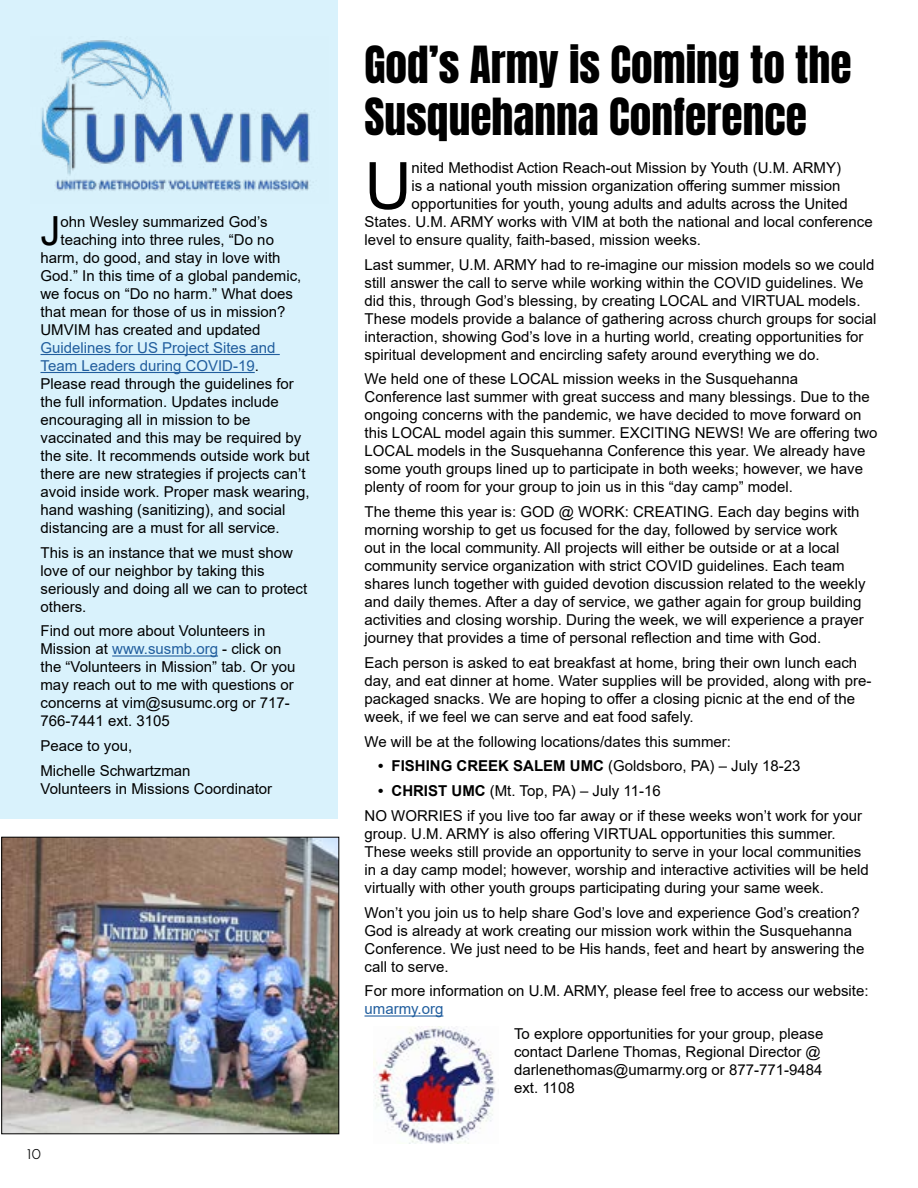
<style>
.page{position:relative;width:918px;height:1188px;background:#fff}
.page>*{position:absolute;margin:0;border:0;box-sizing:border-box;transform-origin:0 0}
.t1{font:65.25px "Arial";color:#000}
.t2{font:43.5px/52.2px "Anton";color:#000}
.t3{font:40.2px "Arial";color:#000}
.t4{font:15px/18px "Arial";color:#000}
.t5{font:15px "Arial";color:#215e9e}
.t6{font:15px "Josefin Sans";color:#000}
.s1{color:#215e9e}
.s2{font-weight:700}
</style>
<div class="page">
<div style="left:0;top:0;width:338px;height:819px;background:#d9f2fc"></div>
<hr style="left:364px;top:1015px;width:79px;height:2px;background:#215e9e">
<hr style="left:40px;top:354px;width:240px;height:1px;background:#215e9e">
<hr style="left:40px;top:372px;width:215px;height:1px;background:#215e9e">
<hr style="left:112px;top:655px;width:106px;height:2px;background:#215e9e">
<img style="left:41px;top:40px;width:270px;height:152px">
<img style="left:374px;top:1026px;width:121px;height:117px">
<img style="left:4px;top:839px;width:333px;height:293px">
<div style="left:2px;top:837px;width:337px;height:297px;border:1px solid #000"></div>
<h3 class="t3" style="left:40px;top:203px;width:22px">J</h3>
<p class="t4" style="left:61px;top:213px;width:209px">ohn Wesley summarized God’s</p>
<p class="t4" style="left:61px;top:231px;width:215px">teaching into three rules, “Do no</p>
<p class="t4" style="left:41px;top:249px;width:242px">harm, do good, and stay in love with</p>
<p class="t4" style="left:41px;top:267px;width:262px">God.” In this time of a global pandemic,</p>
<p class="t4" style="left:41px;top:285px;width:254px">we focus on “Do no harm.” What does</p>
<p class="t4" style="left:41px;top:303px;width:247px">that mean for those of us in mission?</p>
<p class="t4" style="left:41px;top:321px;width:222px">UMVIM has created and updated</p>
<p class="t4" style="left:41px;top:339px;width:271px"><span class="s1">Guidelines for US Project Sites and Team Leaders during COVID-19</span>.<br>Please read through the guidelines for the full information. Updates include encouraging all in mission to be vaccinated and this may be required by the site. It recommends outside work but there are new strategies if projects can’t avoid inside work. Proper mask wearing, hand washing (sanitizing), and social distancing are a must for all service.</p>
<p class="t4" style="left:41px;top:543px;width:268px">This is an instance that we must show love of our neighbor by taking this seriously and doing all we can to protect others.</p>
<p class="t4" style="left:41px;top:622px;width:257px">Find out more about Volunteers in<br>Mission at <span class="s1">www.susmb.org</span> - click on the “Volunteers in Mission” tab. Or you may reach out to me with questions or concerns at vim@susumc.org or 717-<br>766-7441 ext. 3105</p>
<p class="t4" style="left:41px;top:733px;width:152px;line-height:24.8px">Peace to you,<br>Michelle Schwartzman</p>
<p class="t4" style="left:41px;top:780px;width:233px">Volunteers in Missions Coordinator</p>
<p class="t6" style="left:27px;top:1144px;width:16px">10</p>
<h2 class="t2" style="left:364px;top:42px;width:489px">God’s Army is Coming to the<br>Susquehanna Conference</h2>
<h1 class="t1" style="left:364px;top:141px;width:49px">U</h1>
<p class="t4" style="left:412px;top:159px;width:431px">nited Methodist Action Reach-out Mission by Youth (U.M. ARMY)</p>
<p class="t4" style="left:412px;top:177px;width:430px">is a national youth mission organization offering summer mission</p>
<p class="t4" style="left:412px;top:195px;width:438px">opportunities for youth, young adults and adults across the United</p>
<p class="t4" style="left:365px;top:213px;width:510px">States. U.M. ARMY works with VIM at both the national and local conference</p>
<p class="t4" style="left:365px;top:231px;width:338px">level to ensure quality, faith-based, mission weeks.</p>
<p class="t4" style="left:365px;top:255px;width:513px">Last summer, U.M. ARMY had to re-imagine our mission models so we could still answer the call to serve while working within the COVID guidelines. We did this, through God’s blessing, by creating LOCAL and VIRTUAL models.<br>These models provide a balance of gathering across church groups for social interaction, showing God’s love in a hurting world, creating opportunities for spiritual development and encircling safety around everything we do.</p>
<p class="t4" style="left:365px;top:370px;width:515px">We held one of these LOCAL mission weeks in the Susquehanna Conference last summer with great success and many blessings. Due to the ongoing concerns with the pandemic, we have decided to move forward on this LOCAL model again this summer. EXCITING NEWS! We are offering two LOCAL models in the Susquehanna Conference this year. We already have some youth groups lined up to participate in both weeks; however, we have plenty of room for your group to join us in this “day camp” model.</p>
<p class="t4" style="left:365px;top:503px;width:503px">The theme this year is: GOD @ WORK: CREATING. Each day begins with morning worship to get us focused for the day, followed by service work<br>out in the local community. All projects will either be outside or at a local community service organization with strict COVID guidelines. Each team shares lunch together with guided devotion discussion related to the weekly and daily themes. After a day of service, we gather again for group building activities and closing worship. During the week, we will experience a prayer journey that provides a time of personal reflection and time with God.</p>
<p class="t4" style="left:365px;top:654px;width:508px">Each person is asked to eat breakfast at home, bring their own lunch each day, and eat dinner at home. Water supplies will be provided, along with pre&shy;packaged snacks. We are hoping to offer a closing picnic at the end of the week, if we feel we can serve and eat food safely.</p>
<p class="t4" style="left:365px;top:732px;width:368px">We will be at the following locations/dates this summer:</p>
<p class="t4" style="left:378px;top:757px;width:424px"><span class="s2">• FISHING CREEK SALEM UMC</span> (Goldsboro, PA) – July 18-23</p>
<p class="t4" style="left:365px;top:778px;width:499px;line-height:24.8px;text-indent:14px"><span class="s2">• CHRIST UMC</span> (Mt. Top, PA) – July 11-16<br>NO WORRIES if you live too far away or if these weeks won’t work for your</p>
<p class="t4" style="left:365px;top:825px;width:506px">group. U.M. ARMY is also offering VIRTUAL opportunities this summer.<br>These weeks still provide an opportunity to serve in your local communities in a day camp model; however, worship and interactive activities will be held virtually with other youth groups participating during your same week.</p>
<p class="t4" style="left:365px;top:903px;width:502px">Won’t you join us to help share God’s love and experience God’s creation?<br>God is already at work creating our mission work within the Susquehanna Conference. We just need to be His hands, feet and heart by answering the call to serve.</p>
<p class="t4" style="left:365px;top:982px;width:506px">For more information on U.M. ARMY, please feel free to access our website:</p>
<p class="t5" style="left:365px;top:999px;width:80px">umarmy.org</p>
<p class="t4" style="left:514px;top:1025px;width:311px">To explore opportunities for your group, please contact Darlene Thomas, Regional Director @ darlenethomas@umarmy.org or 877-771-9484 ext. 1108</p>
</div>
